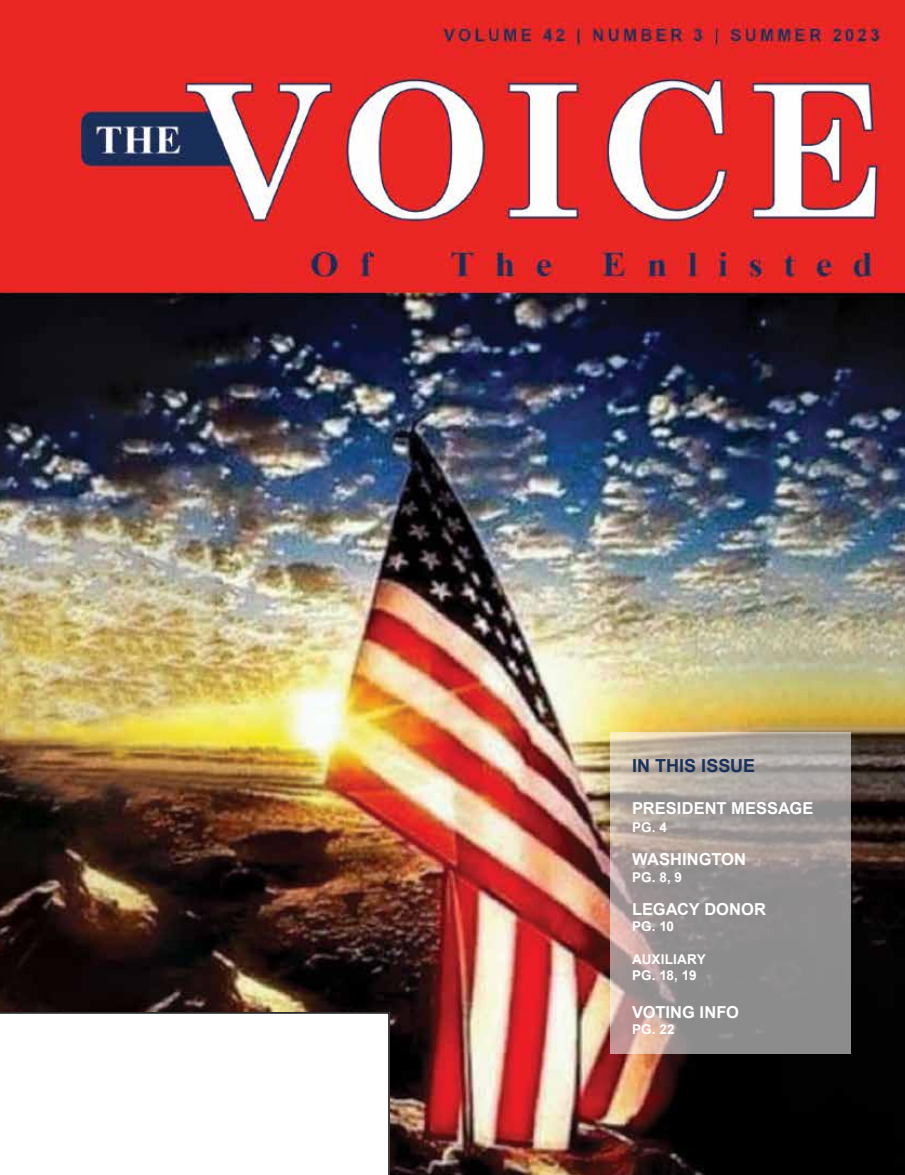
<style>
.page{position:relative;width:905px;height:1175px;background:#fff}
.page>*{position:absolute;margin:0;border:0;box-sizing:border-box;transform-origin:0 0}
.t1{font:700 18px "Arial";color:#1a2f5a}
.t2{font:700 16.5px "Arial";color:#fff}
.t3{font:700 13.5px/16.2px "Arial";letter-spacing:.005em;color:#fff}
</style>
<div class="page">
<img style="left:0;top:0;width:904px;height:1174px">
<svg style="left:0;top:1012px;width:390px;height:162px"></svg>
<svg style="left:610px;top:732px;width:240px;height:322px;background:#a19996"></svg>
<p class="t1" style="left:632px;top:753px;width:125px">IN THIS ISSUE</p>
<p class="t2" style="left:632px;top:796px;width:183px">PRESIDENT MESSAGE</p>
<p class="t3" style="left:632px;top:819px;width:36px">PG. 4</p>
<p class="t2" style="left:632px;top:848px;width:115px">WASHINGTON</p>
<p class="t3" style="left:632px;top:869px;width:51px">PG. 8, 9</p>
<p class="t2" style="left:632px;top:897px;width:135px">LEGACY DONOR</p>
<p class="t3" style="left:632px;top:918px;width:43px">PG. 10</p>
<p class="t3" style="left:632px;top:951px;width:75px">AUXILIARY<br>PG. 18, 19</p>
<p class="t2" style="left:632px;top:1000px;width:108px">VOTING INFO</p>
<p class="t3" style="left:632px;top:1021px;width:44px">PG. 22</p>
</div>
